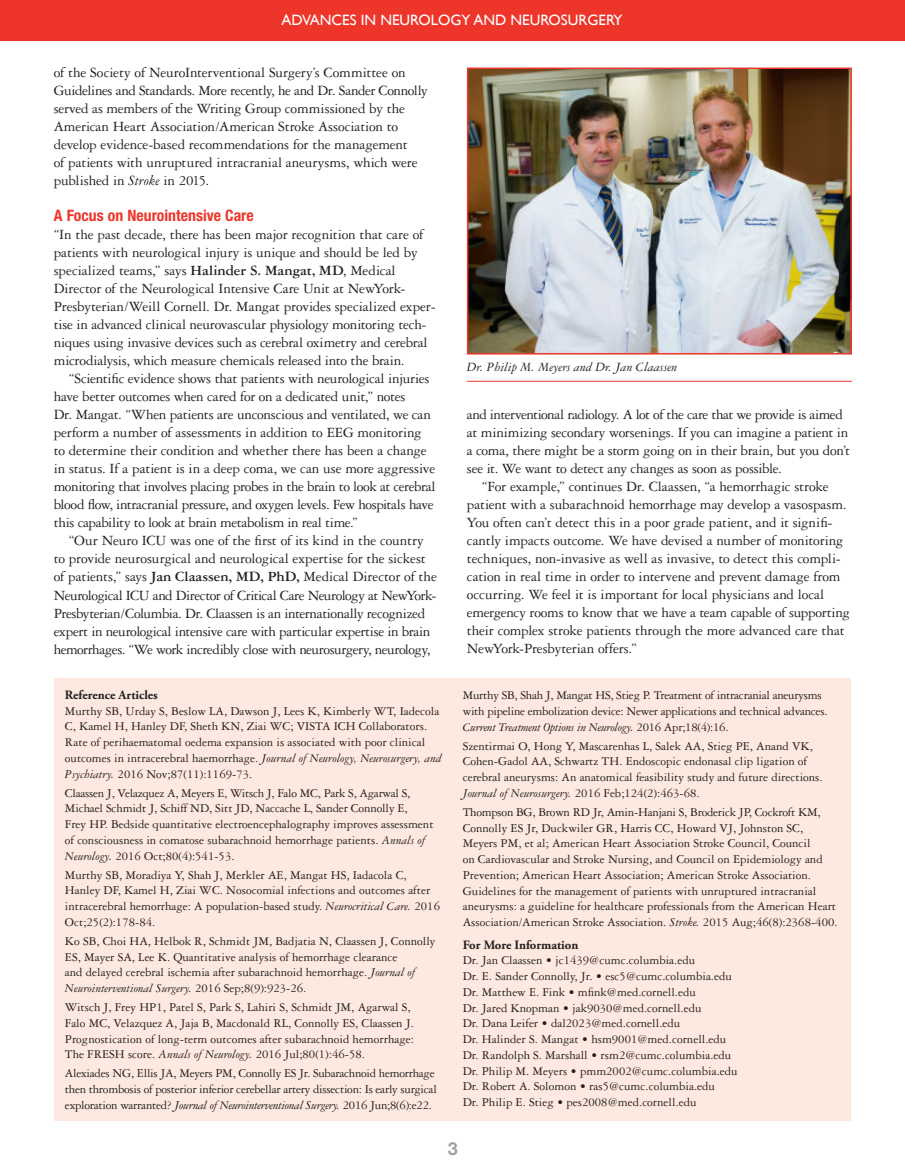
<style>
.page{position:relative;width:905px;height:1175px;background:#fff}
.page>*{position:absolute;margin:0;border:0;box-sizing:border-box;transform-origin:0 0}
.t1{font:700 18px "Helvetica Neue";color:#a0a1a5}
.t2{font:700 condensed 15.75px "Helvetica Neue";color:#ee3529}
.t3{font:15px/18px "Garamond Three";letter-spacing:-.015em;color:#231f20}
.t4{font:15px "Gill Sans";color:#fff}
.t5{font:italic 13.5px "Garamond Three";color:#231f20}
.t6{font:12.75px/15.8px "Garamond Three";color:#231f20}
.t7{font:12.75px/15.8px "Garamond Three";letter-spacing:-.02em;color:#231f20}
.t8{font:700 12.75px "Adobe Garamond Pro";color:#231f20}
.s1{font-style:italic}
.s2{font-weight:700}
</style>
<div class="page">
<div style="left:0;top:0;width:904px;height:40px;background:#ee3529"></div>
<div style="left:54px;top:678px;width:797px;height:442px;background:#fde9df"></div>
<hr style="left:467px;top:381px;width:384px;height:1px;background:#ee3529">
<img style="left:470px;top:71px;width:378px;height:280px">
<div style="left:467px;top:68px;width:384px;height:286px;border:2px solid #ee3529"></div>
<p class="t4" style="left:281px;top:11px;width:342px">ADVANCES IN NEUROLOGY AND NEUROSURGERY</p>
<p class="t3" style="left:54px;top:64px;width:376px">of the Society of NeuroInterventional Surgery’s Committee on Guidelines and Standards. More recently, he and Dr. Sander Connolly served as members of the Writing Group commissioned by the American Heart Association/American Stroke Association to develop evidence-based recommendations for the management<br>of patients with unruptured intracranial aneurysms, which were published in <span class="s1">Stroke</span> in 2015.</p>
<p class="t2" style="left:54px;top:206px;width:201px">A Focus on Neurointensive Care</p>
<p class="t3" style="left:54px;top:226px;width:383px">“In the past decade, there has been major recognition that care of patients with neurological injury is unique and should be led by specialized teams,” says <span class="s2">Halinder S. Mangat, MD</span>, Medical Director of the Neurological Intensive Care Unit at NewYork-Presbyterian/Weill Cornell. Dr. Mangat provides specialized exper&shy;tise in advanced clinical neurovascular physiology monitoring tech&shy;niques using invasive devices such as cerebral oximetry and cerebral microdialysis, which measure chemicals released into the brain.</p>
<p class="t3" style="left:54px;top:370px;width:383px;text-indent:15px">“Scientific evidence shows that patients with neurological injuries have better outcomes when cared for on a dedicated unit,” notes<br>Dr. Mangat. “When patients are unconscious and ventilated, we can perform a number of assessments in addition to EEG monitoring to determine their condition and whether there has been a change in status. If a patient is in a deep coma, we can use more aggressive monitoring that involves placing probes in the brain to look at cerebral blood flow, intracranial pressure, and oxygen levels. Few hospitals have this capability to look at brain metabolism in real time.”</p>
<p class="t3" style="left:54px;top:532px;width:384px;text-indent:15px">“Our Neuro ICU was one of the first of its kind in the country to provide neurosurgical and neurological expertise for the sickest of patients,” says <span class="s2">Jan Claassen, MD, PhD,</span> Medical Director of the Neurological ICU and Director of Critical Care Neurology at NewYork-Presbyterian/Columbia. Dr. Claassen is an internationally recognized expert in neurological intensive care with particular expertise in brain hemorrhages. “We work incredibly close with neurosurgery, neurology,</p>
<p class="t8" style="left:65px;top:687px;width:94px">Reference Articles</p>
<p class="t6" style="left:65px;top:703px;width:378px">Murthy SB, Urday S, Beslow LA, Dawson J, Lees K, Kimberly WT, Iadecola C, Kamel H, Hanley DF, Sheth KN, Ziai WC; VISTA ICH Collaborators.<br>Rate of perihaematomal oedema expansion is associated with poor clinical outcomes in intracerebral haemorrhage. <span class="s1">Journal of Neurology, Neurosurgery, and Psychiatry.</span> 2016 Nov;87(11):1169-73.</p>
<p class="t6" style="left:65px;top:785px;width:370px">Claassen J, Velazquez A, Meyers E, Witsch J, Falo MC, Park S, Agarwal S, Michael Schmidt J, Schiff ND, Sitt JD, Naccache L, Sander Connolly E,<br>Frey HP. Bedside quantitative electroencephalography improves assessment of consciousness in comatose subarachnoid hemorrhage patients. <span class="s1">Annals of Neurology.</span> 2016 Oct;80(4):541-53.</p>
<p class="t6" style="left:65px;top:867px;width:376px">Murthy SB, Moradiya Y, Shah J, Merkler AE, Mangat HS, Iadacola C, Hanley DF, Kamel H, Ziai WC. Nosocomial infections and outcomes after intracerebral hemorrhage: A population-based study. <span class="s1">Neurocritical Care.</span> 2016<br>Oct;25(2):178-84.</p>
<p class="t6" style="left:65px;top:933px;width:372px">Ko SB, Choi HA, Helbok R, Schmidt JM, Badjatia N, Claassen J, Connolly ES, Mayer SA, Lee K. Quantitative analysis of hemorrhage clearance<br>and delayed cerebral ischemia after subarachnoid hemorrhage. <span class="s1">Journal of Neurointerventional Surgery.</span> 2016 Sep;8(9):923-26.</p>
<p class="t6" style="left:65px;top:999px;width:350px">Witsch J, Frey HP1, Patel S, Park S, Lahiri S, Schmidt JM, Agarwal S, Falo MC, Velazquez A, Jaja B, Macdonald RL, Connolly ES, Claassen J.<br>Prognostication of long-term outcomes after subarachnoid hemorrhage:<br>The FRESH score. <span class="s1">Annals of Neurology.</span> 2016 Jul;80(1):46-58.</p>
<p class="t7" style="left:65px;top:1065px;width:373px">Alexiades NG, Ellis JA, Meyers PM, Connolly ES Jr. Subarachnoid hemorrhage then thrombosis of posterior inferior cerebellar artery dissection: Is early surgical exploration warranted? <span class="s1">Journal of Neurointerventional Surgery.</span> 2016 Jun;8(6):e22.</p>
<p class="t5" style="left:467px;top:360px;width:212px">Dr. Philip M. Meyers and Dr. Jan Claassen</p>
<p class="t3" style="left:467px;top:406px;width:385px">and interventional radiology. A lot of the care that we provide is aimed at minimizing secondary worsenings. If you can imagine a patient in a coma, there might be a storm going on in their brain, but you don’t see it. We want to detect any changes as soon as possible.</p>
<p class="t3" style="left:467px;top:478px;width:384px;text-indent:15px">“For example,” continues Dr. Claassen, “a hemorrhagic stroke patient with a subarachnoid hemorrhage may develop a vasospasm.<br>You often can’t detect this in a poor grade patient, and it signifi&shy;cantly impacts outcome. We have devised a number of monitoring techniques, non-invasive as well as invasive, to detect this compli&shy;cation in real time in order to intervene and prevent damage from occurring. We feel it is important for local physicians and local emergency rooms to know that we have a team capable of supporting their complex stroke patients through the more advanced care that NewYork-Presbyterian offers.”</p>
<p class="t7" style="left:463px;top:687px;width:366px">Murthy SB, Shah J, Mangat HS, Stieg P. Treatment of intracranial aneurysms with pipeline embolization device: Newer applications and technical advances.<br><span class="s1">Current Treatment Options in Neurology.</span> 2016 Apr;18(4):16.</p>
<p class="t6" style="left:463px;top:738px;width:361px">Szentirmai O, Hong Y, Mascarenhas L, Salek AA, Stieg PE, Anand VK, Cohen-Gadol AA, Schwartz TH. Endoscopic endonasal clip ligation of cerebral aneurysms: An anatomical feasibility study and future directions.<br><span class="s1">Journal of Neurosurgery.</span> 2016 Feb;124(2):463-68.</p>
<p class="t6" style="left:463px;top:804px;width:376px">Thompson BG, Brown RD Jr, Amin-Hanjani S, Broderick JP, Cockroft KM, Connolly ES Jr, Duckwiler GR, Harris CC, Howard VJ, Johnston SC, Meyers PM, et al; American Heart Association Stroke Council, Council<br>on Cardiovascular and Stroke Nursing, and Council on Epidemiology and Prevention; American Heart Association; American Stroke Association.<br>Guidelines for the management of patients with unruptured intracranial aneurysms: a guideline for healthcare professionals from the American Heart Association/American Stroke Association. <span class="s1">Stroke.</span> 2015 Aug;46(8):2368-400.</p>
<p class="t8" style="left:463px;top:937px;width:117px">For More Information</p>
<p class="t6" style="left:463px;top:952px;width:276px">Dr. Jan Claassen • jc1439@cumc.columbia.edu<br>Dr. E. Sander Connolly, Jr. • esc5@cumc.columbia.edu Dr. Matthew E. Fink • mfink@med.cornell.edu<br>Dr. Jared Knopman • jak9030@med.cornell.edu<br>Dr. Dana Leifer • dal2023@med.cornell.edu<br>Dr. Halinder S. Mangat • hsm9001@med.cornell.edu Dr. Randolph S. Marshall • rsm2@cumc.columbia.edu Dr. Philip M. Meyers • pmm2002@cumc.columbia.edu Dr. Robert A. Solomon • ras5@cumc.columbia.edu<br>Dr. Philip E. Stieg • pes2008@med.cornell.edu</p>
<p class="t1" style="left:448px;top:1137px;width:12px">3</p>
</div>
